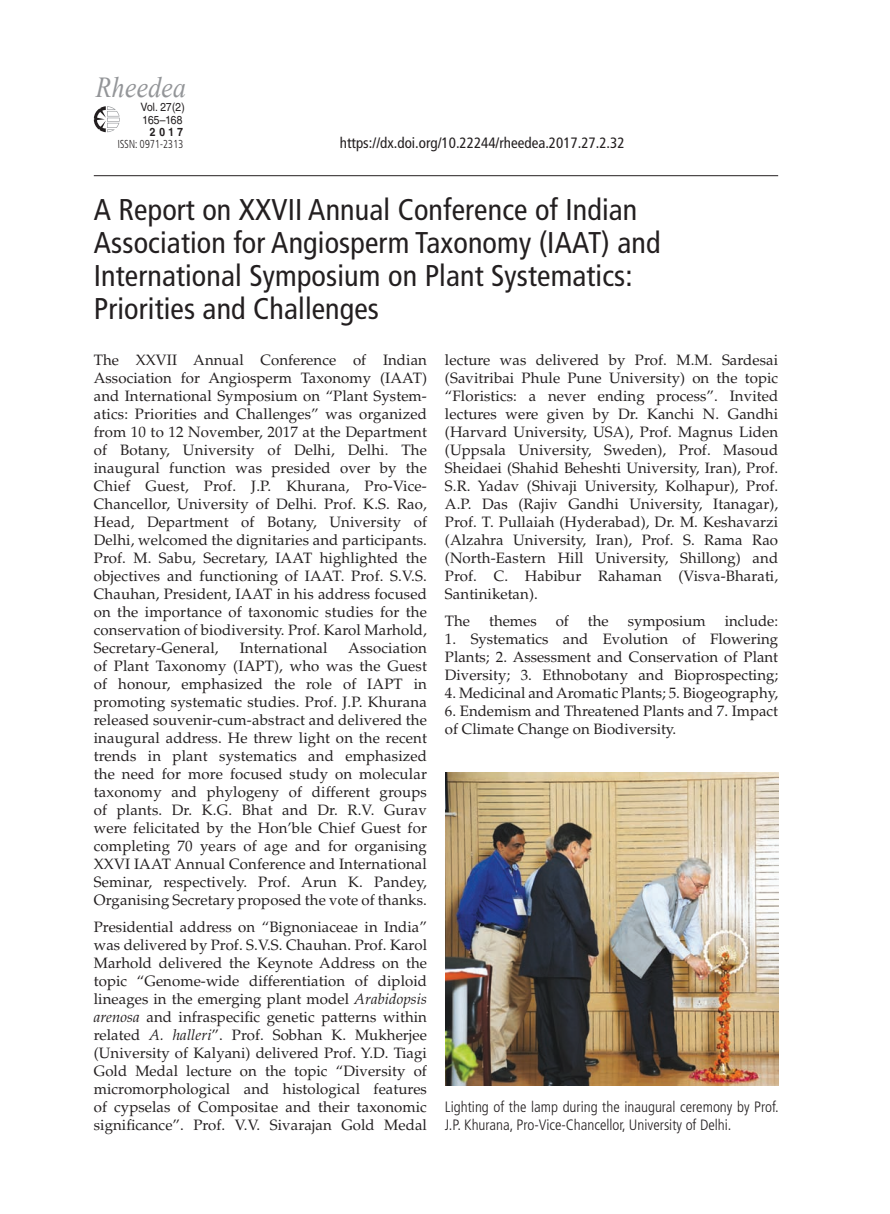
<style>
.page{position:relative;width:890px;height:1214px;background:#fff}
.page>*{position:absolute;margin:0;border:0;box-sizing:border-box;transform-origin:0 0}
.CT{font:condensed 30px/33px "Frutiger";letter-spacing:.005em;color:#231f20}
.t1{font:italic 28.95px "Times New Roman";color:#939598;scale:.91 1}
.TXI{font:15px/18px "Palatino LT Std";color:#231f20;text-align:justify}
.TX{font:15px/18px "Palatino LT Std";letter-spacing:.01em;color:#231f20;text-align:justify}
.FIG{font:300 condensed 15px/18px "Frutiger";color:#231f20}
.t2{font:condensed 15px "Frutiger";color:#231f20}
.t3{font:11.55px/13.5px "Helvetica LT Std";color:#231f20;scale:.91 1}
.t4{font:300 condensed 11.55px "Frutiger LT Std";color:#231f20;scale:.91 1}
.t5{font:700 11.55px "Helvetica LT Std";color:#231f20;scale:.91 1}
.s1{font-style:italic}
</style>
<div class="page">
<svg style="left:94px;top:106px;width:26px;height:26px"></svg>
<hr style="left:94px;top:175px;width:684px;height:1px;background:#231f20">
<img style="left:445px;top:772px;width:333px;height:313px">
<h2 class="t1" style="left:96px;top:67px;width:103px">Rheedea</h2>
<p class="t3" style="left:141px;top:100px;width:50px">Vol. 27(2)<br>165–168</p>
<p class="t5" style="left:150px;top:125px;width:39px">2017</p>
<p class="t4" style="left:118px;top:137px;width:74px">ISSN: 0971-2313</p>
<p class="t2" style="left:340px;top:134px;width:286px">https://dx.doi.org/10.22244/rheedea.2017.27.2.32</p>
<p class="CT" style="left:94px;top:194px;width:568px">A Report on XXVII Annual Conference of Indian Association for Angiosperm Taxonomy (IAAT) and International Symposium on Plant Systematics:<br>Priorities and Challenges</p>
<p class="TX" style="left:94px;top:351px;width:335px">The XXVII Annual Conference of Indian Association for Angiosperm Taxonomy (IAAT) and International Symposium on “Plant System&shy;atics: Priorities and Challenges” was organized from 10 to 12 November, 2017 at the Department of Botany, University of Delhi, Delhi. The inaugural function was presided over by the Chief Guest, Prof. J.P. Khurana, Pro-Vice-Chancellor, University of Delhi. Prof. K.S. Rao, Head, Department of Botany, University of Delhi, welcomed the dignitaries and participants.<br>Prof. M. Sabu, Secretary, IAAT highlighted the objectives and functioning of IAAT. Prof. S.V.S.<br>Chauhan, President, IAAT in his address focused on the importance of taxonomic studies for the conservation of biodiversity. Prof. Karol Marhold, Secretary-General,</p>
<p class="TXI" style="left:445px;top:351px;width:335px">lecture was delivered by Prof. M.M. Sardesai (Savitribai Phule Pune University) on the topic “Floristics: a never ending process”. Invited lectures were given by Dr. Kanchi N. Gandhi (Harvard University, USA), Prof. Magnus Liden (Uppsala University, Sweden), Prof. Masoud Sheidaei (Shahid Beheshti University, Iran), Prof.<br>S.R. Yadav (Shivaji University, Kolhapur), Prof.<br>A.P. Das (Rajiv Gandhi University, Itanagar), Prof. T. Pullaiah (Hyderabad), Dr. M. Keshavarzi (Alzahra University, Iran), Prof. S. Rama Rao (North-Eastern Hill University, Shillong) and Prof. C. Habibur Rahaman (Visva-Bharati, Santiniketan).</p>
<p class="TXI" style="left:445px;top:612px;width:27px">The</p>
<p class="TXI" style="left:489px;top:612px;width:49px">themes</p>
<p class="TXI" style="left:555px;top:612px;width:15px">of</p>
<p class="TXI" style="left:588px;top:612px;width:22px">the</p>
<p class="TXI" style="left:627px;top:612px;width:80px">symposium</p>
<p class="TXI" style="left:724px;top:612px;width:55px">include:</p>
<p class="TXI" style="left:445px;top:630px;width:335px">1. Systematics and Evolution of Flowering Plants; 2. Assessment and Conservation of Plant Diversity; 3. Ethnobotany and Bioprospecting;</p>
<p class="TXI" style="left:445px;top:684px;width:334px">4. Medicinal and Aromatic Plants; 5. Biogeography,</p>
<p class="TXI" style="left:445px;top:702px;width:334px">6. Endemism and Threatened Plants and 7. Impact of Climate Change on Biodiversity.</p>
<p class="TX" style="left:240px;top:639px;width:89px">International</p>
<p class="TX" style="left:94px;top:639px;width:335px;text-indent:254px">Association of Plant Taxonomy (IAPT), who was the Guest of honour, emphasized the role of IAPT in promoting systematic studies. Prof. J.P. Khurana released souvenir-cum-abstract and delivered the inaugural address. He threw light on the recent trends in plant systematics and emphasized the need for more focused study on molecular taxonomy and phylogeny of different groups of plants. Dr. K.G. Bhat and Dr. R.V. Gurav were felicitated by the Hon’ble Chief Guest for completing 70 years of age and for organising XXVI IAAT Annual Conference and International Seminar, respectively. Prof. Arun K. Pandey, Organising Secretary proposed the vote of thanks.</p>
<p class="TXI" style="left:94px;top:918px;width:335px">Presidential address on “Bignoniaceae in India” was delivered by Prof. S.V.S. Chauhan. Prof. Karol Marhold delivered the Keynote Address on the topic “Genome-wide differentiation of diploid lineages in the emerging plant model <span class="s1">Arabidopsis arenosa</span> and infraspecific genetic patterns within related <span class="s1">A. halleri</span>”. Prof. Sobhan K. Mukherjee (University of Kalyani) delivered Prof. Y.D. Tiagi Gold Medal lecture on the topic “Diversity of micromorphological and histological features of cypselas of Compositae and their taxonomic significance”. Prof. V.V. Sivarajan Gold Medal</p>
<p class="FIG" style="left:445px;top:1098px;width:335px">Lighting of the lamp during the inaugural ceremony by Prof.<br>J.P. Khurana, Pro-Vice-Chancellor, University of Delhi.</p>
</div>
